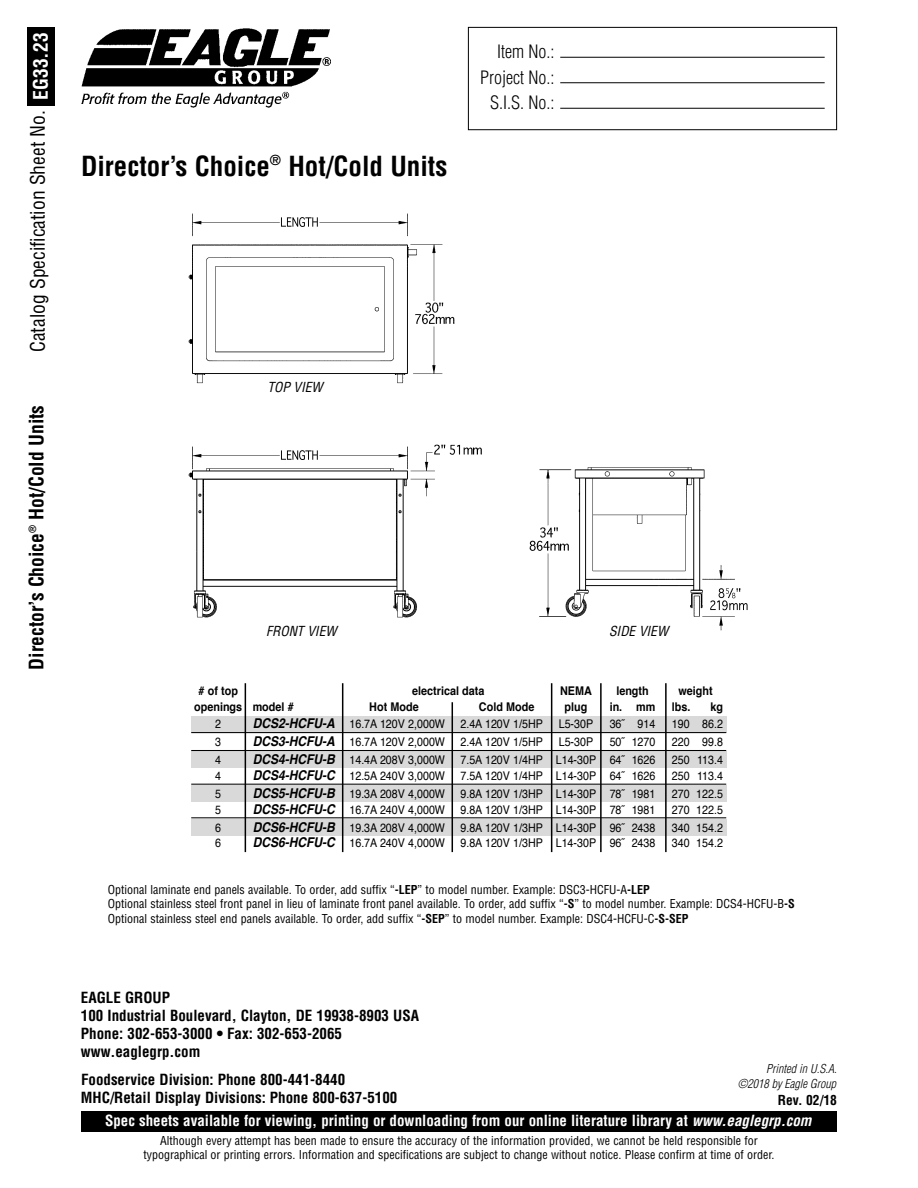
<style>
.page{position:relative;width:918px;height:1188px;background:#fff}
.page>*{position:absolute;margin:0;border:0;box-sizing:border-box;transform-origin:0 0}
.t1{font:700 condensed 27px "Helvetica";color:#000}
.t2{font:condensed 19.5px "Helvetica";color:#000}
.t3{font:700 condensed 19.5px "Helvetica";color:#000}
.t4{font:300 condensed 18px/25.5px "Helvetica";color:#000;text-align:right}
.t5{font:700 condensed 15px/18px "Helvetica";color:#000}
.t6{font:700 condensed 15px "Helvetica";color:#fff}
.t7{font:italic condensed 13.5px "Helvetica";color:#000}
.t8{font:700 condensed 13.5px "Helvetica";color:#000}
.t9{font:condensed 12px/14.4px "Helvetica";color:#000;text-align:center}
.t10{font:12px "Helvetica";color:#000;scale:.89 1}
.t11{font:700 12px "Helvetica";color:#000;scale:.9 1}
.t12{font:italic 300 condensed 12px "Helvetica";color:#000}
.s1{font-weight:700;color:#fff}
.s2{font-weight:700;font-style:italic;font-size:13.5px}
.s3{font-weight:700}
.s4{font-style:italic}
</style>
<div class="page">
<div style="left:81px;top:1111px;width:756px;height:21px;background:#000"></div>
<img style="left:81px;top:28px;width:250px;height:79px">
<div style="left:468px;top:27px;width:369px;height:103px;border:1px solid #000"></div>
<hr style="left:560px;top:82px;width:265px;height:1px;background:#000">
<hr style="left:560px;top:57px;width:265px;height:1px;background:#000">
<hr style="left:560px;top:108px;width:265px;height:1px;background:#000">
<div style="left:191px;top:716px;width:536px;height:17px;background:#d9d9d9"></div>
<div style="left:191px;top:751px;width:536px;height:17px;background:#d9d9d9"></div>
<div style="left:191px;top:785px;width:536px;height:17px;background:#d9d9d9"></div>
<div style="left:191px;top:819px;width:536px;height:16px;background:#d9d9d9"></div>
<hr style="left:191px;top:732px;width:535px;height:1px;background:#000">
<hr style="left:191px;top:750px;width:535px;height:1px;background:#000">
<hr style="left:191px;top:784px;width:535px;height:1px;background:#000">
<hr style="left:191px;top:817px;width:535px;height:1px;background:#000">
<hr style="left:665px;top:683px;width:2px;height:169px;background:#000">
<hr style="left:452px;top:702px;width:1px;height:150px;background:#000">
<hr style="left:551px;top:683px;width:1px;height:169px;background:#000">
<hr style="left:342px;top:683px;width:1px;height:169px;background:#000">
<hr style="left:600px;top:683px;width:2px;height:169px;background:#000">
<hr style="left:245px;top:683px;width:1px;height:169px;background:#000">
<img style="left:188px;top:213px;width:294px;height:405px">
<img style="left:529px;top:467px;width:219px;height:164px">
<div style="left:27px;top:27px;width:28px;height:78px;background:#000"></div>
<h2 class="t2" style="left:27px;top:352px;width:321px;rotate:-90deg">Catalog Specification Sheet No. <span class="s1">EG33.23</span></h2>
<h2 class="t3" style="left:25px;top:670px;width:266px;rotate:-90deg">Director’s Choice<sup>®</sup> Hot/Cold Units</h2>
<h1 class="t1" style="left:81px;top:150px;width:368px">Director’s Choice<sup>®</sup> Hot/Cold Units</h1>
<h3 class="t4" style="left:480px;top:39px;width:76px">Item No.:<br>Project No.:<br>S.I.S. No.:</h3>
<p class="t7" style="left:267px;top:380px;width:57px">TOP VIEW</p>
<p class="t7" style="left:266px;top:623px;width:72px">FRONT VIEW</p>
<p class="t7" style="left:609px;top:623px;width:61px">SIDE VIEW</p>
<p class="t11" style="left:198px;top:686px;width:45px"># of top</p>
<p class="t11" style="left:412px;top:686px;width:82px">electrical data</p>
<p class="t11" style="left:560px;top:686px;width:37px">NEMA</p>
<p class="t11" style="left:616px;top:686px;width:37px">length</p>
<p class="t11" style="left:679px;top:686px;width:39px">weight</p>
<p class="t11" style="left:194px;top:701px;width:112px">openings model #</p>
<p class="t11" style="left:369px;top:701px;width:56px">Hot Mode</p>
<p class="t11" style="left:479px;top:701px;width:63px">Cold Mode</p>
<p class="t11" style="left:565px;top:701px;width:27px">plug</p>
<p class="t11" style="left:610px;top:701px;width:52px">in. mm</p>
<p class="t11" style="left:672px;top:701px;width:22px">lbs.</p>
<p class="t11" style="left:710px;top:701px;width:16px">kg</p>
<p class="t10" style="left:215px;top:719px;width:8px">2</p>
<p class="t10" style="left:253px;top:719px;width:218px"><span class="s2">DCS2-HCFU-A</span> 16.7A 120V 2,000W</p>
<p class="t10" style="left:460px;top:719px;width:94px">2.4A 120V 1/5HP</p>
<p class="t10" style="left:559px;top:719px;width:40px">L5-30P</p>
<p class="t10" style="left:610px;top:719px;width:53px">36˝ 914</p>
<p class="t10" style="left:672px;top:719px;width:59px">190 86.2</p>
<p class="t10" style="left:215px;top:737px;width:8px">3</p>
<p class="t10" style="left:253px;top:737px;width:218px"><span class="s2">DCS3-HCFU-A</span> 16.7A 120V 2,000W</p>
<p class="t10" style="left:460px;top:737px;width:94px">2.4A 120V 1/5HP</p>
<p class="t10" style="left:559px;top:737px;width:40px">L5-30P</p>
<p class="t10" style="left:610px;top:737px;width:53px">50˝ 1270</p>
<p class="t10" style="left:672px;top:737px;width:59px">220 99.8</p>
<p class="t10" style="left:215px;top:755px;width:8px">4</p>
<p class="t10" style="left:253px;top:755px;width:218px"><span class="s2">DCS4-HCFU-B</span> 14.4A 208V 3,000W</p>
<p class="t10" style="left:460px;top:755px;width:221px">7.5A 120V 1/4HP L14-30P 64˝ 1626</p>
<p class="t10" style="left:672px;top:755px;width:59px">250 113.4</p>
<p class="t10" style="left:215px;top:771px;width:8px">4</p>
<p class="t10" style="left:253px;top:771px;width:218px"><span class="s2">DCS4-HCFU-C</span> 12.5A 240V 3,000W</p>
<p class="t10" style="left:460px;top:771px;width:221px">7.5A 120V 1/4HP L14-30P 64˝ 1626</p>
<p class="t10" style="left:672px;top:771px;width:59px">250 113.4</p>
<p class="t10" style="left:215px;top:789px;width:8px">5</p>
<p class="t10" style="left:253px;top:789px;width:218px"><span class="s2">DCS5-HCFU-B</span> 19.3A 208V 4,000W</p>
<p class="t10" style="left:460px;top:789px;width:221px">9.8A 120V 1/3HP L14-30P 78˝ 1981</p>
<p class="t10" style="left:672px;top:789px;width:59px">270 122.5</p>
<p class="t10" style="left:215px;top:804px;width:8px">5</p>
<p class="t10" style="left:253px;top:804px;width:218px"><span class="s2">DCS5-HCFU-C</span> 16.7A 240V 4,000W</p>
<p class="t10" style="left:460px;top:804px;width:221px">9.8A 120V 1/3HP L14-30P 78˝ 1981</p>
<p class="t10" style="left:672px;top:804px;width:59px">270 122.5</p>
<p class="t10" style="left:215px;top:822px;width:8px">6</p>
<p class="t10" style="left:253px;top:822px;width:218px"><span class="s2">DCS6-HCFU-B</span> 19.3A 208V 4,000W</p>
<p class="t10" style="left:460px;top:822px;width:221px">9.8A 120V 1/3HP L14-30P 96˝ 2438</p>
<p class="t10" style="left:672px;top:822px;width:59px">340 154.2</p>
<p class="t10" style="left:215px;top:838px;width:8px">6</p>
<p class="t10" style="left:253px;top:838px;width:218px"><span class="s2">DCS6-HCFU-C</span> 16.7A 240V 4,000W</p>
<p class="t10" style="left:460px;top:838px;width:221px">9.8A 120V 1/3HP L14-30P 96˝ 2438</p>
<p class="t10" style="left:672px;top:838px;width:59px">340 154.2</p>
<p class="t9" style="left:108px;top:882px;width:688px;text-align:left">Optional laminate end panels available. To order, add suffix “<span class="s3">-LEP</span>” to model number. Example: DSC3-HCFU-A<span class="s3">-LEP<br></span>Optional stainless steel front panel in lieu of laminate front panel available. To order, add suffix “<span class="s3">-S</span>” to model number. Example: DCS4-HCFU-B<span class="s3">-S<br></span>Optional stainless steel end panels available. To order, add suffix “<span class="s3">-SEP</span>” to model number. Example: DSC4-HCFU-C<span class="s3">-S-SEP</span></p>
<p class="t5" style="left:81px;top:989px;width:340px">EAGLE GROUP<br>100 Industrial Boulevard, Clayton, DE 19938-8903 USA<br>Phone: 302-653-3000 • Fax: 302-653-2065 www.eaglegrp.com</p>
<p class="t12" style="left:766px;top:1062px;width:72px">Printed in U.S.A.</p>
<p class="t5" style="left:81px;top:1071px;width:266px">Foodservice Division: Phone 800-441-8440</p>
<p class="t12" style="left:738px;top:1077px;width:100px">©2018 by Eagle Group</p>
<p class="t5" style="left:81px;top:1089px;width:318px">MHC/Retail Display Divisions: Phone 800-637-5100</p>
<p class="t8" style="left:778px;top:1092px;width:61px">Rev. 02/18</p>
<p class="t6" style="left:105px;top:1112px;width:708px">Spec sheets available for viewing, printing or downloading from our online literature library at <span class="s4">www.eaglegrp.com</span></p>
<p class="t9" style="left:143px;top:1134px;width:633px;line-height:13.5px">Although every attempt has been made to ensure the accuracy of the information provided, we cannot be held responsible for typographical or printing errors. Information and specifications are subject to change without notice. Please confirm at time of order.</p>
</div>
